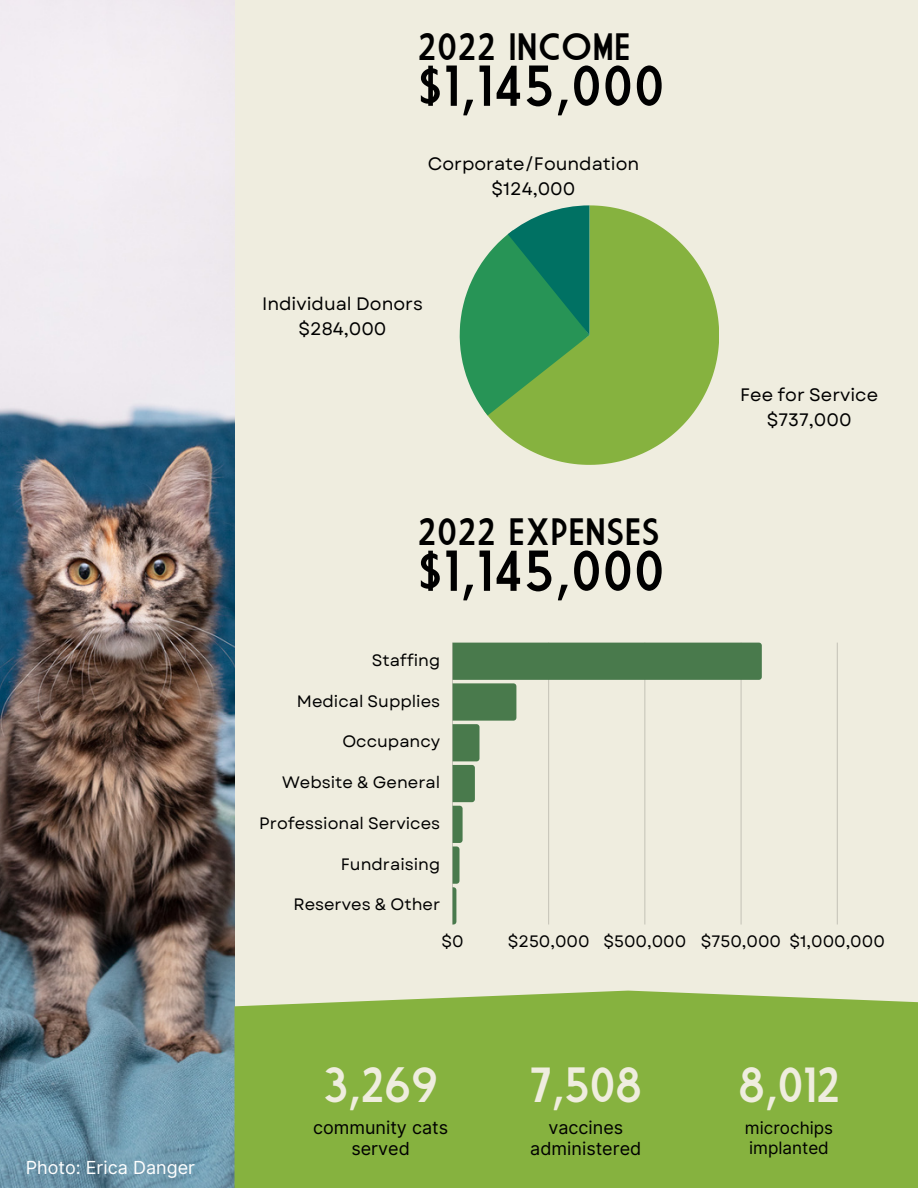
<style>
.page{position:relative;width:918px;height:1188px;background:#efeddf}
.page>*{position:absolute;margin:0;border:0;box-sizing:border-box;transform-origin:0 0}
.t1{font:55.8px "Market Deco";color:#000}
.t2{font:48px "Market Deco";letter-spacing:-.03em;color:#efeddf}
.t3{font:37.2px "Market Deco";color:#000}
.t4{font:18px/24.9px "Garet";color:#000;text-align:center}
.t5{font:18px/20.2px "Inter";color:#000;text-align:center}
.t6{font:18px "Inter";color:#fff}
.t7{font:17.1px/19.2px "Inter";color:#000}
.t8{font:16.5px "Garet";color:#000}
</style>
<div class="page">
<img style="left:0;top:0;width:235px;height:1188px">
<svg style="left:488px;top:205px;width:231px;height:260px;fill:#86b23f"></svg>
<svg style="left:460px;top:205px;width:129px;height:211px"></svg>
<div style="left:235px;top:991px;width:683px;height:197px;background:#86b23f"></div>
<svg style="left:452px;top:643px;width:386px;height:282px"></svg>
<svg style="left:759px;top:643px;width:3px;height:37px"></svg>
<svg style="left:513px;top:683px;width:3px;height:38px"></svg>
<svg style="left:472px;top:724px;width:8px;height:78px"></svg>
<svg style="left:453px;top:806px;width:10px;height:119px"></svg>
<p class="t6" style="left:26px;top:1156px;width:171px">Photo: Erica Danger</p>
<h3 class="t3" style="left:418px;top:26px;width:215px">2022 INCOME</h3>
<h1 class="t1" style="left:418px;top:55px;width:249px">$1,145,000</h1>
<p class="t4" style="left:428px;top:152px;width:213px">Corporate/Foundation $124,000</p>
<p class="t4" style="left:262px;top:291px;width:162px">Individual Donors $284,000</p>
<h3 class="t3" style="left:418px;top:511px;width:244px">2022 EXPENSES</h3>
<h1 class="t1" style="left:418px;top:540px;width:249px">$1,145,000</h1>
<p class="t8" style="left:372px;top:648px;width:70px">Staffing</p>
<p class="t8" style="left:297px;top:689px;width:145px">Medical Supplies</p>
<p class="t8" style="left:342px;top:730px;width:99px">Occupancy</p>
<p class="t8" style="left:282px;top:770px;width:160px">Website &amp; General</p>
<p class="t8" style="left:259px;top:811px;width:182px">Professional Services</p>
<p class="t8" style="left:341px;top:852px;width:101px">Fundraising</p>
<p class="t8" style="left:293px;top:893px;width:148px">Reserves &amp; Other</p>
<p class="t4" style="left:740px;top:383px;width:139px">Fee for Service $737,000</p>
<p class="t8" style="left:441px;top:929px;width:24px">$0</p>
<p class="t8" style="left:508px;top:929px;width:379px">$250,000 $500,000 $750,000 $1,000,000</p>
<h2 class="t2" style="left:323px;top:1058px;width:118px">3,269</h2>
<p class="t5" style="left:313px;top:1118px;width:137px">community cats served</p>
<h2 class="t2" style="left:529px;top:1058px;width:116px">7,508</h2>
<p class="t5" style="left:530px;top:1118px;width:113px">vaccines administered</p>
<h2 class="t2" style="left:738px;top:1058px;width:104px">8,012</h2>
<p class="t7" style="left:745px;top:1119px;width:90px">microchips implanted</p>
</div>
